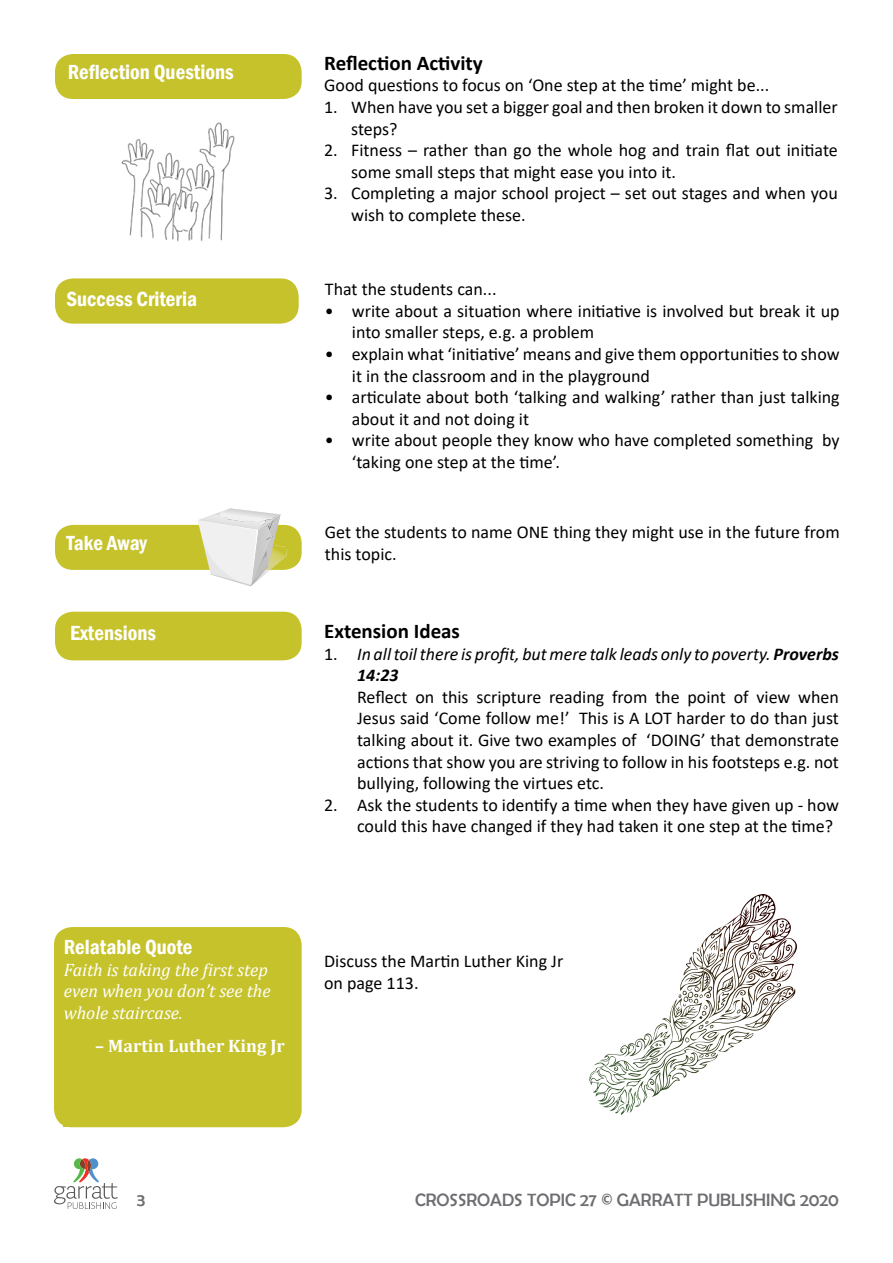
<style>
.page{position:relative;width:893px;height:1263px;background:#fff}
.page>*{position:absolute;margin:0;border:0;box-sizing:border-box;transform-origin:0 0}
.t1{font:600 condensed 21px "Franklin Gothic";color:#fff}
.t2{font:700 21px "Calibri";color:#000}
.t3{font:18px/21.6px "Calibri";color:#000}
.t4{font:italic 18px/21.6px "Calibri";color:#000}
.t5{font:italic 18px/21.6px "Cambria";color:#fff}
.t6{font:18px "Berlin Sans FB";color:#6d6e71}
.t7{font:700 18px "Cambria";color:#fff}
.s1{font-style:normal}
.s2{font-weight:700}
</style>
<div class="page">
<svg style="left:54px;top:1158px;width:64px;height:51px"></svg>
<div style="left:54px;top:927px;width:248px;height:200px;background:#c6c22c;border-radius:18px"></div>
<div style="left:55px;top:525px;width:247px;height:45px;background:#c6c22c;border-radius:18px"></div>
<svg style="left:198px;top:508px;width:89px;height:78px"></svg>
<div style="left:55px;top:54px;width:247px;height:45px;background:#c6c22c;border-radius:18px"></div>
<div style="left:55px;top:278px;width:244px;height:46px;background:#c6c22c;border-radius:18px"></div>
<div style="left:55px;top:612px;width:247px;height:48px;background:#c6c22c;border-radius:18px"></div>
<svg style="left:601px;top:905px;width:194px;height:182px"></svg>
<img style="left:121px;top:122px;width:114px;height:119px">
<p class="t1" style="left:68px;top:58px;width:167px">Reflection Questions</p>
<p class="t1" style="left:67px;top:285px;width:132px">Success Criteria</p>
<p class="t1" style="left:67px;top:529px;width:82px">Take Away</p>
<p class="t1" style="left:70px;top:619px;width:87px">Extensions</p>
<p class="t2" style="left:324px;top:48px;width:160px">Reflection Activity</p>
<p class="t3" style="left:324px;top:74px;width:447px">Good questions to focus on ‘One step at the time’ might be...</p>
<p class="t3" style="left:351px;top:96px;width:488px;text-indent:-27px">1. When have you set a bigger goal and then broken it down to smaller steps?</p>
<p class="t3" style="left:351px;top:139px;width:488px;text-indent:-27px">2. Fitness – rather than go the whole hog and train flat out initiate some small steps that might ease you into it.</p>
<p class="t3" style="left:351px;top:182px;width:488px;text-indent:-27px">3. Completing a major school project – set out stages and when you wish to complete these.</p>
<p class="t3" style="left:325px;top:278px;width:173px">That the students can...</p>
<p class="t3" style="left:352px;top:300px;width:489px;text-indent:-27px">• write about a situation where initiative is involved but break it up into smaller steps, e.g. a problem</p>
<p class="t3" style="left:352px;top:343px;width:489px;text-indent:-27px">• explain what ‘initiative’ means and give them opportunities to show it in the classroom and in the playground</p>
<p class="t3" style="left:352px;top:386px;width:489px;text-indent:-27px">• articulate about both ‘talking and walking’ rather than just talking about it and not doing it</p>
<p class="t3" style="left:352px;top:429px;width:489px;text-indent:-27px">• write about people they know who have completed something by ‘taking one step at the time’.</p>
<p class="t3" style="left:325px;top:521px;width:516px">Get the students to name ONE thing they might use in the future from this topic.</p>
<p class="t2" style="left:324px;top:616px;width:137px">Extension Ideas</p>
<p class="t4" style="left:357px;top:642px;width:483px;text-indent:-33px"><span class="s1">1.</span> In all toil there is profit, but mere talk leads only to poverty. <span class="s2">Proverbs<br>14:23</span></p>
<p class="t3" style="left:357px;top:685px;width:483px;text-align:justify">Reflect on this scripture reading from the point of view when Jesus said ‘Come follow me!’ This is A LOT harder to do than just talking about it. Give two examples of ‘DOING’ that demonstrate actions that show you are striving to follow in his footsteps e.g. not bullying, following the virtues etc.</p>
<p class="t3" style="left:357px;top:793px;width:483px;text-indent:-33px">2. Ask the students to identify a time when they have given up - how could this have changed if they had taken it one step at the time?</p>
<p class="t1" style="left:64px;top:933px;width:130px">Relatable Quote</p>
<p class="t5" style="left:64px;top:958px;width:208px">Faith is taking the first step even when you don’t see the whole staircase.</p>
<p class="t7" style="left:95px;top:1033px;width:191px">– Martin Luther King Jr</p>
<p class="t3" style="left:324px;top:950px;width:241px">Discuss the Martin Luther King Jr on page 113.</p>
<p class="t6" style="left:137px;top:1190px;width:10px">3</p>
<p class="t6" style="left:415px;top:1190px;width:425px">CROSSROADS TOPIC 27 © GARRATT PUBLISHING 2020</p>
</div>
